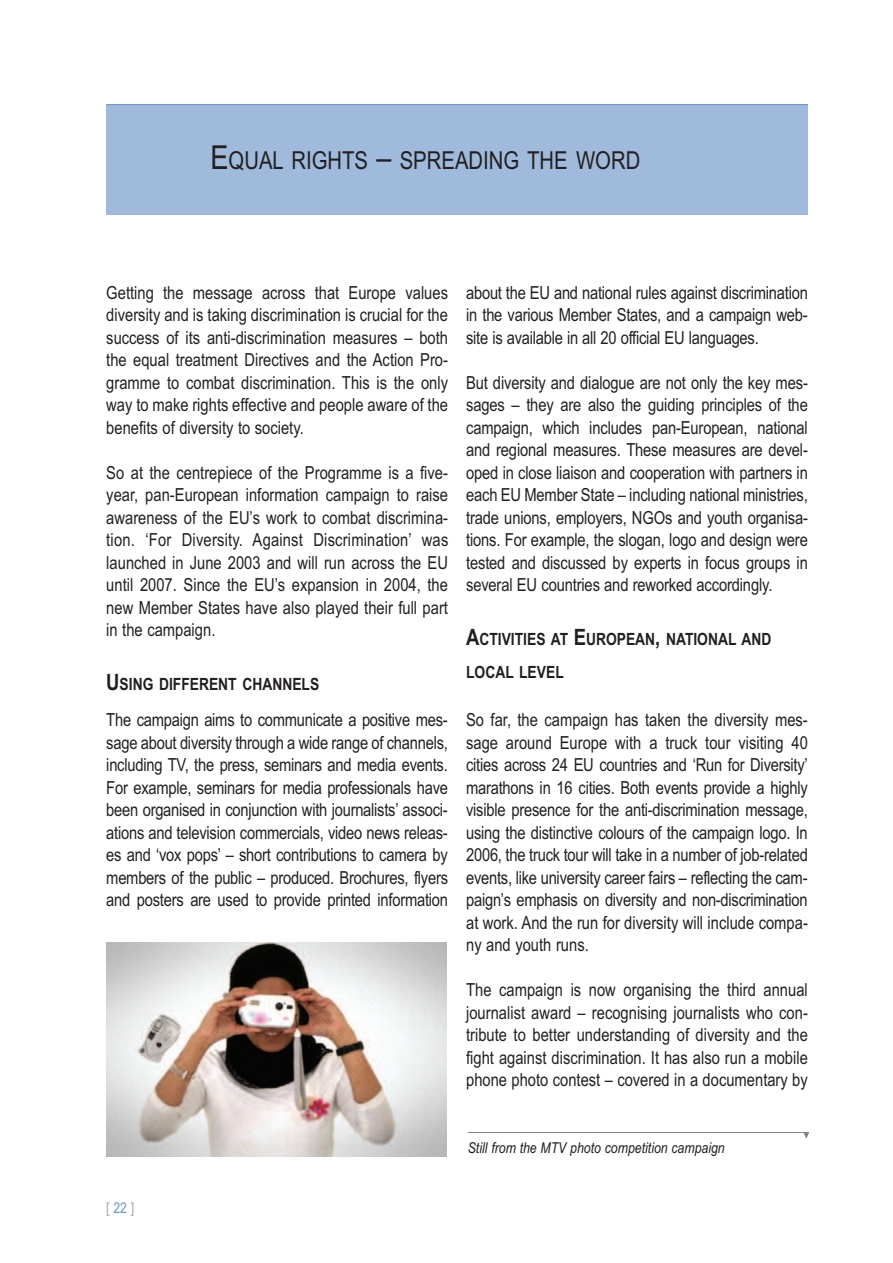
<style>
.page{position:relative;width:893px;height:1263px;background:#fff}
.page>*{position:absolute;margin:0;border:0;box-sizing:border-box;transform-origin:0 0}
.t1{font:24.75px "Arial Narrow";color:#231f20}
.t2{font:18px/22.5px "Arial Narrow";color:#231f20;text-align:justify}
.t3{font:700 16.8px/32.5px "Arial Narrow";color:#231f20}
.t4{font:italic 15px "Arial Narrow";color:#231f20}
.t5{font:15px "Arial Narrow";color:#a8a9ad}
.s1{font-size:33px}
.s2{font-size:22.5px}
.s3{color:#679ac8}
</style>
<div class="page">
<div style="left:106px;top:105px;width:702px;height:110px;background:#9fbadb"></div>
<img style="left:106px;top:942px;width:340px;height:215px">
<hr style="left:106px;top:104px;width:702px;height:1px;background:#679ac8">
<hr style="left:468px;top:1132px;width:340px;height:1px;background:#808285">
<svg style="left:803px;top:1132px;width:6px;height:7px"></svg>
<h1 class="t1" style="left:211px;top:146px;width:431px"><span class="s1">E</span>QUAL RIGHTS <span class="s1">–</span> SPREADING THE WORD</h1>
<p class="t2" style="left:106px;top:281px;width:343px">Getting the message across that Europe values diversity and is taking discrimination is crucial for the success of its anti-discrimination measures – both the equal treatment Directives and the Action Pro&shy;gramme to combat discrimination. This is the only way to make rights effective and people aware of the benefits of diversity to society.</p>
<p class="t2" style="left:106px;top:461px;width:344px">So at the centrepiece of the Programme is a five&shy;year, pan-European information campaign to raise awareness of the EU’s work to combat discrimina&shy;tion. ‘For Diversity. Against Discrimination’ was launched in June 2003 and will run across the EU until 2007. Since the EU’s expansion in 2004, the new Member States have also played their full part in the campaign.</p>
<p class="t3" style="left:106px;top:668px;width:214px"><span class="s2">U</span>SING DIFFERENT CHANNELS</p>
<p class="t2" style="left:106px;top:709px;width:343px">The campaign aims to communicate a positive mes&shy;sage about diversity through a wide range of channels, including TV, the press, seminars and media events.<br>For example, seminars for media professionals have been organised in conjunction with journalists’ associ&shy;ations and television commercials, video news releas&shy;es and ‘vox pops’ – short contributions to camera by members of the public – produced. Brochures, flyers and posters are used to provide printed information</p>
<p class="t2" style="left:466px;top:281px;width:343px">about the EU and national rules against discrimination in the various Member States, and a campaign web&shy;site is available in all 20 official EU languages.</p>
<p class="t2" style="left:466px;top:371px;width:343px">But diversity and dialogue are not only the key mes&shy;sages – they are also the guiding principles of the campaign, which includes pan-European, national and regional measures. These measures are devel&shy;oped in close liaison and cooperation with partners in each EU Member State – including national ministries, trade unions, employers, NGOs and youth organisa&shy;tions. For example, the slogan, logo and design were tested and discussed by experts in focus groups in several EU countries and reworked accordingly.</p>
<p class="t3" style="left:466px;top:623px;width:307px"><span class="s2">A</span>CTIVITIES AT <span class="s2">E</span>UROPEAN<span class="s2">,</span> NATIONAL AND<br>LOCAL LEVEL</p>
<p class="t2" style="left:466px;top:709px;width:343px">So far, the campaign has taken the diversity mes&shy;sage around Europe with a truck tour visiting 40 cities across 24 EU countries and ‘Run for Diversity’ marathons in 16 cities. Both events provide a highly visible presence for the anti-discrimination message, using the distinctive colours of the campaign logo. In 2006, the truck tour will take in a number of job-related events, like university career fairs – reflecting the cam&shy;paign’s emphasis on diversity and non-discrimination at work. And the run for diversity will include compa&shy;ny and youth runs.</p>
<p class="t2" style="left:466px;top:979px;width:343px">The campaign is now organising the third annual journalist award – recognising journalists who con&shy;tribute to better understanding of diversity and the fight against discrimination. It has also run a mobile phone photo contest – covered in a documentary by</p>
<p class="t5" style="left:106px;top:1199px;width:30px">[ <span class="s3">22</span> ]</p>
<p class="t4" style="left:468px;top:1139px;width:259px">Still from the MTV photo competition campaign</p>
</div>
